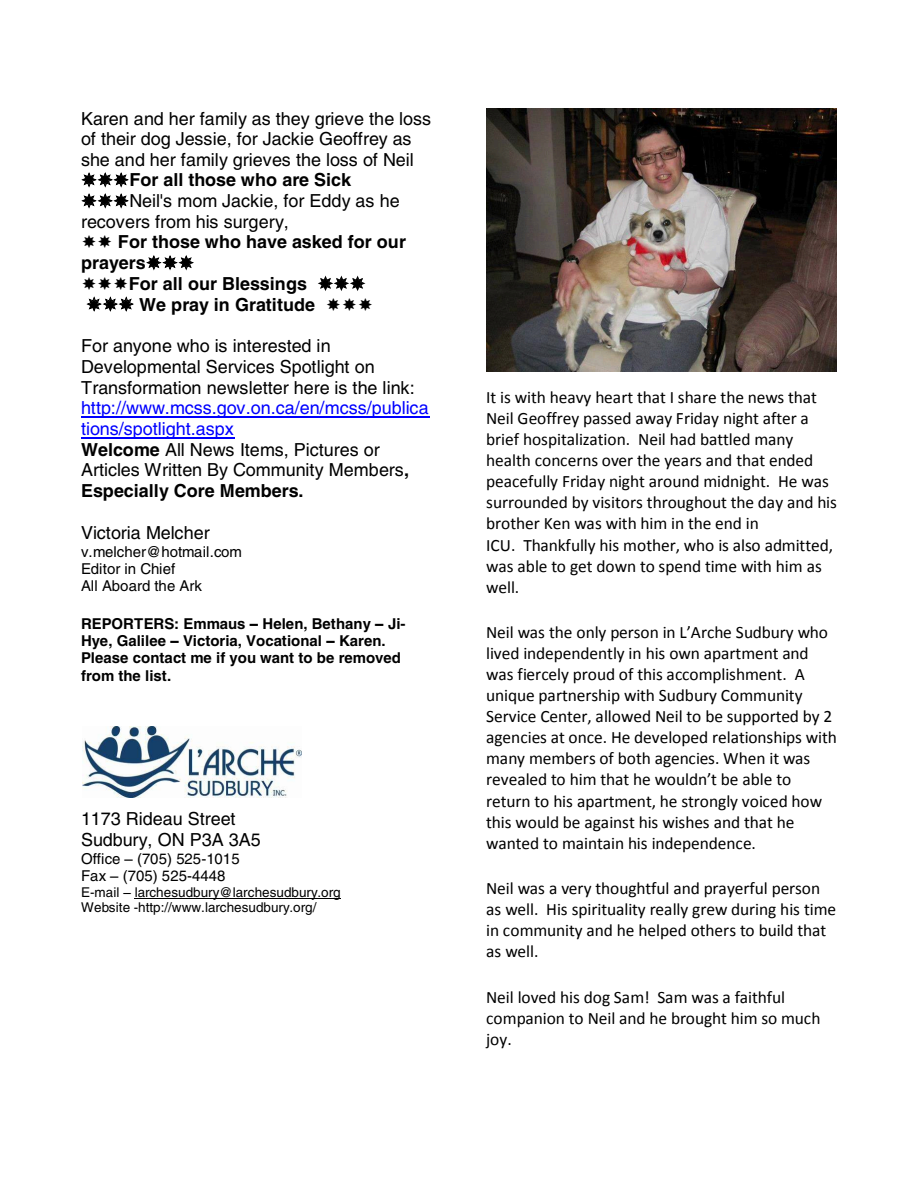
<style>
.page{position:relative;width:918px;height:1188px;background:#fff}
.page>*{position:absolute;margin:0;border:0;box-sizing:border-box;transform-origin:0 0}
.t1{font:18px/20.7px "Helsinki";letter-spacing:-.005em;color:#000}
.t2{font:18px/20.5px "Helsinki";letter-spacing:-.005em;color:#00f}
.t3{font:700 18px "Helsinki";letter-spacing:.005em;color:#000}
.t4{font:17.4px/21px "Calibri";letter-spacing:-.005em;color:#000}
.t5{font:700 15px/17.2px "Helsinki";color:#000}
.t6{font:15px/17.2px "Helsinki";letter-spacing:.005em;color:#000}
.t7{font:13.5px/15.6px "Helsinki";color:#000}
.s1{font-weight:700;color:#000}
.s2{color:#000}
.s3{font-family:"Arial"}
</style>
<div class="page">
<hr style="left:81px;top:416px;width:348px;height:1px;background:#00f">
<hr style="left:81px;top:437px;width:153px;height:1px;background:#00f">
<hr style="left:135px;top:898px;width:206px;height:1px;background:#000">
<img style="left:486px;top:108px;width:351px;height:263px">
<img style="left:83px;top:727px;width:218px;height:70px">
<p class="t1" style="left:81px;top:108px;width:352px">Karen and her family as they grieve the loss of their dog Jessie, for Jackie Geoffrey as she and her family grieves the loss of Neil</p>
<p class="t3" style="left:129px;top:170px;width:223px">For all those who are Sick</p>
<p class="t1" style="left:81px;top:191px;width:320px;text-indent:48px">Neil's mom Jackie, for Eddy as he recovers from his surgery,</p>
<p class="t3" style="left:118px;top:232px;width:290px">For those who have asked for our</p>
<p class="t3" style="left:81px;top:253px;width:66px">prayers</p>
<p class="t3" style="left:129px;top:274px;width:180px">For all our Blessings</p>
<p class="t3" style="left:139px;top:294px;width:177px">We pray in Gratitude</p>
<p class="t1" style="left:81px;top:336px;width:335px">For anyone who is interested in<br>Developmental Services Spotlight on<br>Transformation newsletter here is the link:</p>
<p class="t2" style="left:81px;top:398px;width:349px">http://www.mcss.gov.on.ca/en/mcss/publica tions/spotlight.aspx<br><span class="s1">Welcome</span> <span class="s2">All News Items, Pictures or Articles Written By Community Members</span><span class="s1">, Especially Core Members.</span></p>
<p class="t1" style="left:81px;top:522px;width:130px">Victoria Melcher</p>
<p class="t6" style="left:81px;top:543px;width:163px">v.melcher@hotmail.com<br>Editor in Chief<br>All Aboard the Ark</p>
<p class="t5" style="left:81px;top:615px;width:326px">REPORTERS: Emmaus <span class="s3">–</span> Helen, Bethany <span class="s3">–</span> Ji-Hye, Galilee <span class="s3">–</span> Victoria, Vocational <span class="s3">–</span> Karen.<br>Please contact me if you want to be removed from the list.</p>
<p class="t1" style="left:81px;top:808px;width:181px">1173 Rideau Street<br>Sudbury, ON P3A 3A5</p>
<p class="t6" style="left:81px;top:850px;width:160px">Office <span class="s3">–</span> (705) 525-1015<br>Fax <span class="s3">–</span> (705) 525-4448</p>
<p class="t7" style="left:81px;top:884px;width:261px">E-mail <span class="s3">–</span> larchesudbury@larchesudbury.org<br>Website -http://www.larchesudbury.org/</p>
<p class="t4" style="left:486px;top:388px;width:352px">It is with heavy heart that I share the news that Neil Geoffrey passed away Friday night after a brief hospitalization. Neil had battled many health concerns over the years and that ended peacefully Friday night around midnight. He was surrounded by visitors throughout the day and his brother Ken was with him in the end in<br>ICU. Thankfully his mother, who is also admitted, was able to get down to spend time with him as well.</p>
<p class="t4" style="left:486px;top:623px;width:352px">Neil was the only person in L’Arche Sudbury who lived independently in his own apartment and was fiercely proud of this accomplishment. A unique partnership with Sudbury Community Service Center, allowed Neil to be supported by 2 agencies at once. He developed relationships with many members of both agencies. When it was revealed to him that he wouldn’t be able to return to his apartment, he strongly voiced how this would be against his wishes and that he wanted to maintain his independence.</p>
<p class="t4" style="left:486px;top:879px;width:352px">Neil was a very thoughtful and prayerful person as well. His spirituality really grew during his time in community and he helped others to build that as well.</p>
<p class="t4" style="left:486px;top:988px;width:336px">Neil loved his dog Sam! Sam was a faithful companion to Neil and he brought him so much joy.</p>
</div>
